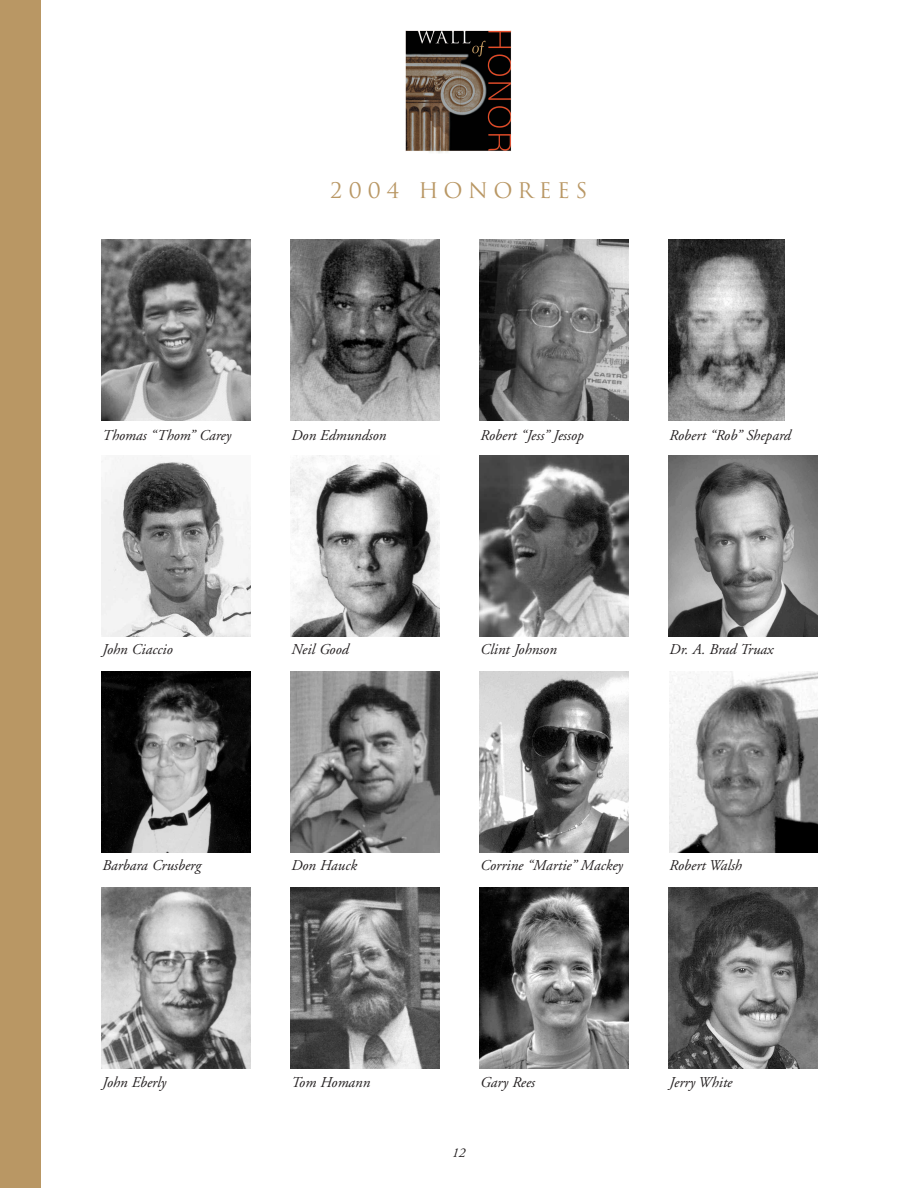
<style>
.page{position:relative;width:918px;height:1188px;background:#fff}
.page>*{position:absolute;margin:0;border:0;box-sizing:border-box;transform-origin:0 0}
.t1{font:21px "Trajan";letter-spacing:.26em;color:#b99764}
.t2{font:italic 15px "Adobe Garamond";color:#231f20}
.t3{font:italic 13.5px "Adobe Garamond";color:#231f20}
</style>
<div class="page">
<div style="left:0;top:0;width:40px;height:1188px;background:#b99764"></div>
<img style="left:102px;top:240px;width:148px;height:181px">
<img style="left:102px;top:456px;width:148px;height:181px">
<img style="left:102px;top:672px;width:148px;height:181px">
<img style="left:102px;top:888px;width:148px;height:181px">
<img style="left:291px;top:240px;width:148px;height:181px">
<img style="left:291px;top:456px;width:148px;height:181px">
<img style="left:291px;top:672px;width:148px;height:181px">
<img style="left:291px;top:888px;width:148px;height:181px">
<img style="left:480px;top:240px;width:148px;height:181px">
<img style="left:480px;top:456px;width:148px;height:181px">
<img style="left:480px;top:672px;width:148px;height:181px">
<img style="left:480px;top:888px;width:148px;height:181px">
<img style="left:669px;top:240px;width:116px;height:181px">
<img style="left:669px;top:456px;width:148px;height:181px">
<img style="left:669px;top:672px;width:148px;height:181px">
<img style="left:669px;top:888px;width:148px;height:181px">
<img style="left:405px;top:30px;width:107px;height:123px">
<h1 class="t1" style="left:331px;top:179px;width:258px">2004 HONOREES</h1>
<p class="t2" style="left:102px;top:429px;width:130px">Thomas “Thom” Carey</p>
<p class="t2" style="left:291px;top:429px;width:96px">Don Edmundson</p>
<p class="t2" style="left:480px;top:429px;width:105px">Robert “Jess” Jessop</p>
<p class="t2" style="left:669px;top:429px;width:123px">Robert “Rob” Shepard</p>
<p class="t2" style="left:102px;top:644px;width:72px">John Ciaccio</p>
<p class="t2" style="left:291px;top:644px;width:59px">Neil Good</p>
<p class="t2" style="left:480px;top:644px;width:78px">Clint Johnson</p>
<p class="t2" style="left:669px;top:644px;width:105px">Dr. A. Brad Truax</p>
<p class="t2" style="left:102px;top:859px;width:100px">Barbara Crusberg</p>
<p class="t2" style="left:291px;top:859px;width:67px">Don Hauck</p>
<p class="t2" style="left:480px;top:859px;width:144px">Corrine “Martie” Mackey</p>
<p class="t2" style="left:669px;top:859px;width:74px">Robert Walsh</p>
<p class="t2" style="left:102px;top:1077px;width:65px">John Eberly</p>
<p class="t2" style="left:291px;top:1077px;width:80px">Tom Homann</p>
<p class="t2" style="left:480px;top:1077px;width:56px">Gary Rees</p>
<p class="t2" style="left:669px;top:1077px;width:64px">Jerry White</p>
<p class="t3" style="left:452px;top:1148px;width:15px">12</p>
</div>
